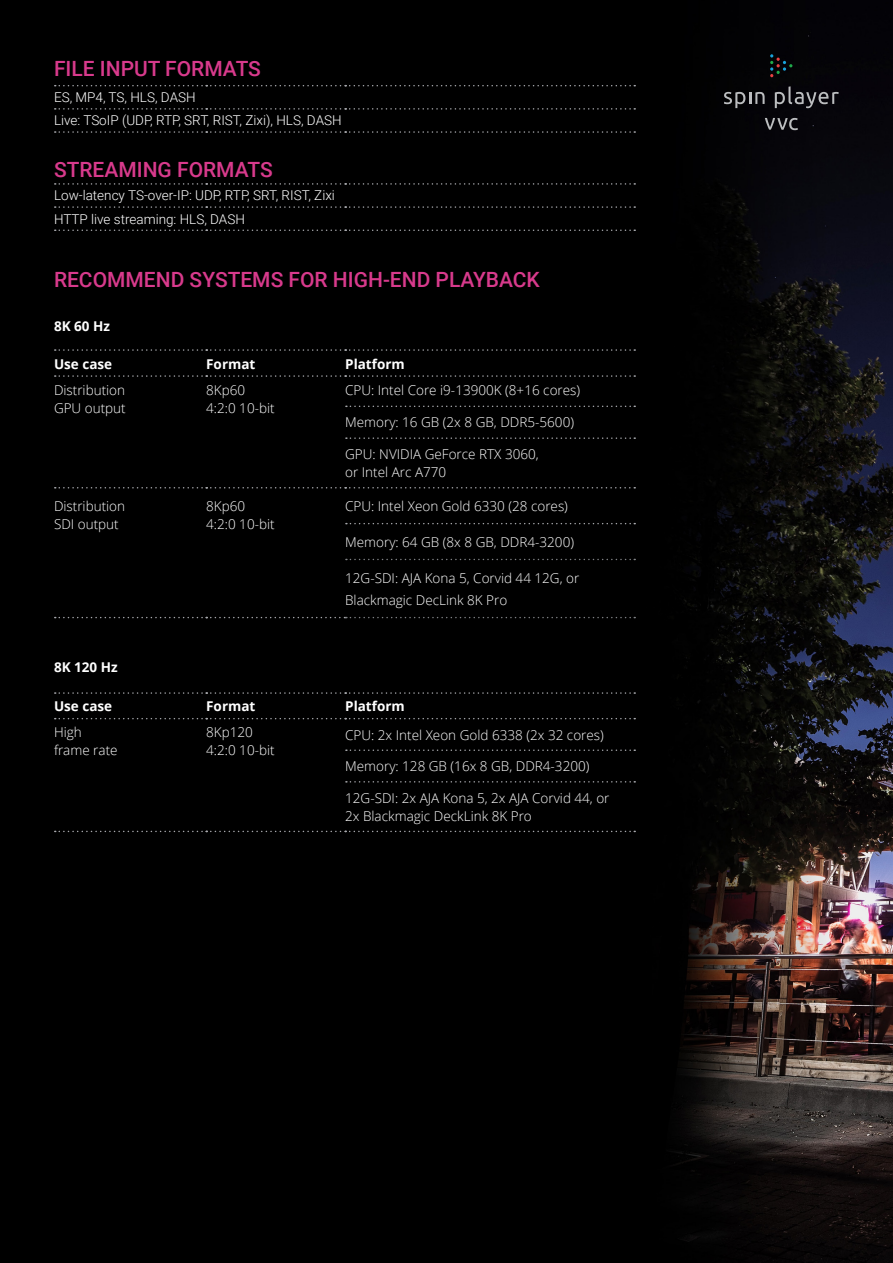
<style>
.page{position:relative;width:893px;height:1263px;background:#fff}
.page>*{position:absolute;margin:0;border:0;box-sizing:border-box;transform-origin:0 0}
.t1{font:500 21px "Roboto";color:#d83a8c}
.t2{font:300 13.5px "Open Sans";color:#fff}
.t3{font:300 13.5px "Roboto";color:#fff}
.t4{font:700 13.5px "Open Sans";color:#fff}
</style>
<div class="page">
<img style="left:0;top:0;width:893px;height:1263px">
<svg style="left:346px;top:781px;width:289px;height:1px"></svg>
<svg style="left:346px;top:749px;width:289px;height:2px"></svg>
<svg style="left:55px;top:718px;width:580px;height:1px"></svg>
<svg style="left:55px;top:692px;width:580px;height:2px"></svg>
<svg style="left:55px;top:831px;width:580px;height:1px"></svg>
<svg style="left:770px;top:54px;width:22px;height:23px"></svg>
<svg style="left:765px;top:118px;width:33px;height:12px"></svg>
<svg style="left:724px;top:92px;width:41px;height:16px"></svg>
<svg style="left:775px;top:86px;width:64px;height:22px"></svg>
<svg style="left:346px;top:437px;width:289px;height:2px"></svg>
<svg style="left:346px;top:559px;width:289px;height:1px"></svg>
<svg style="left:346px;top:523px;width:289px;height:1px"></svg>
<svg style="left:55px;top:487px;width:580px;height:1px"></svg>
<svg style="left:55px;top:349px;width:580px;height:2px"></svg>
<svg style="left:55px;top:375px;width:580px;height:2px"></svg>
<svg style="left:346px;top:406px;width:289px;height:1px"></svg>
<svg style="left:55px;top:617px;width:580px;height:1px"></svg>
<svg style="left:55px;top:85px;width:580px;height:1px"></svg>
<svg style="left:55px;top:108px;width:580px;height:2px"></svg>
<svg style="left:55px;top:131px;width:580px;height:2px"></svg>
<svg style="left:55px;top:183px;width:580px;height:2px"></svg>
<svg style="left:55px;top:206px;width:580px;height:2px"></svg>
<svg style="left:55px;top:230px;width:580px;height:1px"></svg>
<p class="t1" style="left:54px;top:54px;width:208px">FILE INPUT FORMATS</p>
<p class="t3" style="left:54px;top:88px;width:143px">ES, MP4, TS, HLS, DASH</p>
<p class="t3" style="left:54px;top:111px;width:289px">Live: TSoIP (UDP, RTP, SRT, RIST, Zixi), HLS, DASH</p>
<p class="t1" style="left:54px;top:155px;width:220px">STREAMING FORMATS</p>
<p class="t3" style="left:54px;top:186px;width:282px">Low-latency TS-over-IP: UDP, RTP, SRT, RIST, Zixi</p>
<p class="t3" style="left:54px;top:209px;width:192px">HTTP live streaming: HLS, DASH</p>
<p class="t1" style="left:54px;top:264px;width:487px">RECOMMEND SYSTEMS FOR HIGH-END PLAYBACK</p>
<p class="t4" style="left:54px;top:317px;width:58px">8K 60 Hz</p>
<p class="t4" style="left:54px;top:354px;width:60px">Use case</p>
<p class="t4" style="left:206px;top:354px;width:51px">Format</p>
<p class="t4" style="left:345px;top:354px;width:61px">Platform</p>
<p class="t2" style="left:54px;top:381px;width:73px">Distribution</p>
<p class="t2" style="left:54px;top:399px;width:73px">GPU output</p>
<p class="t2" style="left:345px;top:381px;width:237px">CPU: Intel Core i9-13900K (8+16 cores)</p>
<p class="t2" style="left:345px;top:413px;width:230px">Memory: 16 GB (2x 8 GB, DDR5-5600)</p>
<p class="t2" style="left:345px;top:445px;width:195px">GPU: NVIDIA GeForce RTX 3060,</p>
<p class="t2" style="left:345px;top:463px;width:103px">or Intel Arc A770</p>
<p class="t2" style="left:206px;top:381px;width:41px">8Kp60</p>
<p class="t2" style="left:206px;top:399px;width:70px">4:2:0 10-bit</p>
<p class="t2" style="left:54px;top:497px;width:73px">Distribution</p>
<p class="t2" style="left:54px;top:515px;width:66px">SDI output</p>
<p class="t2" style="left:206px;top:497px;width:41px">8Kp60</p>
<p class="t2" style="left:206px;top:515px;width:70px">4:2:0 10-bit</p>
<p class="t2" style="left:345px;top:497px;width:224px">CPU: Intel Xeon Gold 6330 (28 cores)</p>
<p class="t2" style="left:345px;top:532px;width:230px">Memory: 64 GB (8x 8 GB, DDR4-3200)</p>
<p class="t2" style="left:345px;top:568px;width:236px">12G-SDI: AJA Kona 5, Corvid 44 12G, or</p>
<p class="t2" style="left:345px;top:591px;width:164px">Blackmagic DecLink 8K Pro</p>
<p class="t4" style="left:54px;top:658px;width:65px">8K 120 Hz</p>
<p class="t4" style="left:54px;top:697px;width:60px">Use case</p>
<p class="t4" style="left:206px;top:697px;width:51px">Format</p>
<p class="t4" style="left:345px;top:697px;width:61px">Platform</p>
<p class="t2" style="left:54px;top:723px;width:29px">High</p>
<p class="t2" style="left:54px;top:741px;width:65px">frame rate</p>
<p class="t2" style="left:206px;top:723px;width:48px">8Kp120</p>
<p class="t2" style="left:206px;top:741px;width:70px">4:2:0 10-bit</p>
<p class="t2" style="left:345px;top:725px;width:260px">CPU: 2x Intel Xeon Gold 6338 (2x 32 cores)</p>
<p class="t2" style="left:345px;top:757px;width:246px">Memory: 128 GB (16x 8 GB, DDR4-3200)</p>
<p class="t2" style="left:345px;top:789px;width:266px">12G-SDI: 2x AJA Kona 5, 2x AJA Corvid 44, or</p>
<p class="t2" style="left:345px;top:807px;width:188px">2x Blackmagic DeckLink 8K Pro</p>
</div>
